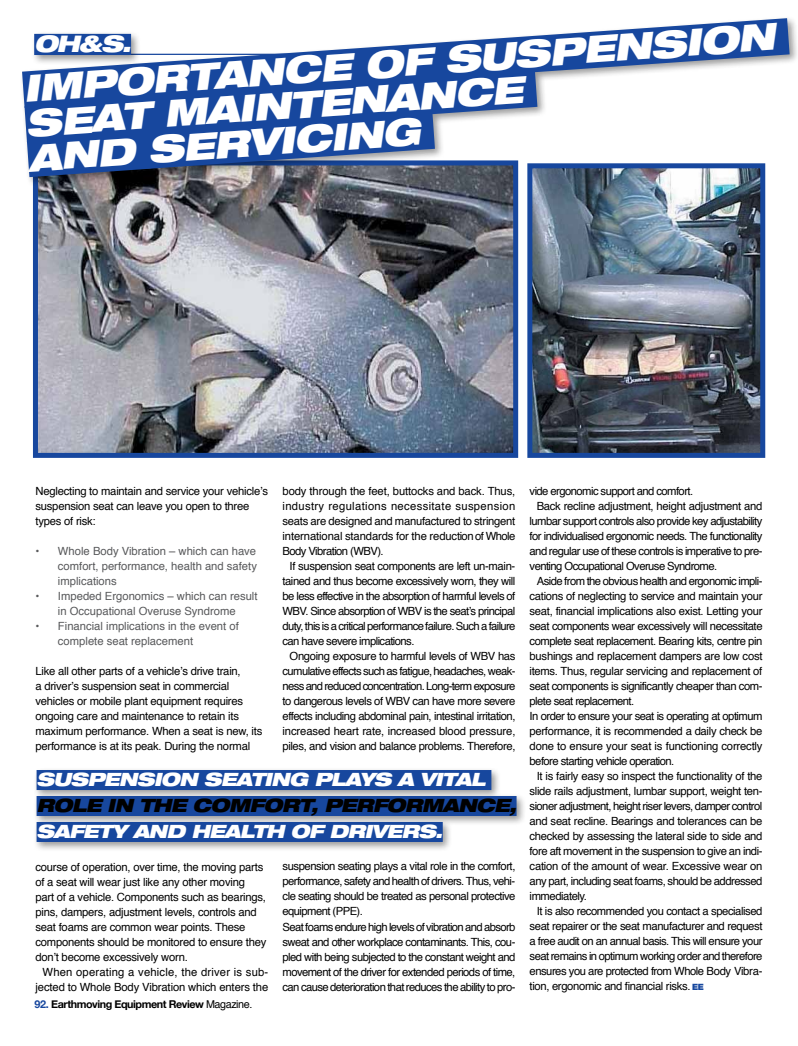
<style>
.page{position:relative;width:798px;height:1046px;background:#fff}
.page>*{position:absolute;margin:0;border:0;box-sizing:border-box;transform-origin:0 0}
.t1{font:italic 900 expanded 37.12px "Helvetica Neue";color:#fff}
.t2{font:italic 900 expanded 22.88px "Helvetica Neue";color:#fff}
.t3{font:italic 900 expanded 18.38px "Helvetica Neue";color:#fff}
.t4{font:italic 900 expanded 18.38px "Helvetica Neue";color:#000}
.t5{font:11.25px/15px "Helvetica";letter-spacing:-.035em;color:#000}
.t6{font:11.25px/15px "Helvetica";color:#58595b;text-align:justify}
.t7{font:11.25px/15px "Helvetica";letter-spacing:-.01em;color:#000;text-align:right}
.t8{font:11.25px "Helvetica";letter-spacing:-.015em;color:#000}
.t9{font:700 10.75px "Helvetica Neue";letter-spacing:-.04em;color:#000}
.t10{font:900 8.62px "Helvetica Neue";color:#17479e}
.s1{color:#17479e}
.s2{font-family:"Helvetica";font-weight:400}
</style>
<div class="page">
<img style="left:39px;top:187px;width:473px;height:265px">
<div style="left:33px;top:160px;width:485px;height:298px;border:5px solid #17479e"></div>
<img style="left:533px;top:187px;width:226px;height:265px">
<div style="left:527px;top:163px;width:238px;height:295px;border:5px solid #17479e"></div>
<div style="left:19px;top:15px;width:778px;height:172px;background:#000;opacity:.4"></div>
<svg style="left:19px;top:15px;width:778px;height:113px"></svg>
<svg style="left:19px;top:50px;width:555px;height:113px"></svg>
<svg style="left:19px;top:92px;width:453px;height:106px"></svg>
<div style="left:33px;top:766px;width:494px;height:86px;background:#000;opacity:.4"></div>
<div style="left:37px;top:769px;width:454px;height:20px;background:#17479e"></div>
<div style="left:37px;top:795px;width:479px;height:20px;background:#17479e"></div>
<div style="left:37px;top:821px;width:405px;height:20px;background:#17479e"></div>
<div style="left:31px;top:31px;width:111px;height:34px;background:#000;opacity:.4"></div>
<div style="left:34px;top:34px;width:97px;height:21px;background:#17479e"></div>
<div style="left:454px;top:75px;width:74px;height:33px;background:#17479e"></div>
<div style="left:26px;top:140px;width:76px;height:32px;background:#17479e"></div>
<h1 class="t1" style="left:443px;top:35px;width:55px;rotate:-4deg">SUSPENSION</h1>
<h2 class="t2" style="left:34px;top:29px;width:98px">OH&amp;S.</h2>
<h1 class="t1" style="left:281px;top:47px;width:102px;rotate:-4deg">CE OF</h1>
<h1 class="t1" style="left:22px;top:65px;width:35px;rotate:-4deg">IMPORTAN</h1>
<h1 class="t1" style="left:162px;top:90px;width:62px;rotate:-4deg">MAINTENAN</h1>
<h1 class="t1" style="left:95px;top:129px;width:106px;rotate:-4deg">D SERVI</h1>
<h1 class="t1" style="left:24px;top:100px;width:55px;rotate:-4deg">SEAT</h1>
<h1 class="t1" style="left:291px;top:116px;width:129px;rotate:-4deg">CIN G</h1>
<p class="t5" style="left:35px;top:484px;width:234px">Neglecting to maintain and service your vehicle’s suspension seat can leave you open to three types of risk:</p>
<p class="t6" style="left:58px;top:544px;width:200px;text-indent:-22px">• Whole Body Vibration – which can have comfort, performance, health and safety implications</p>
<p class="t6" style="left:35px;top:589px;width:223px;text-align:center">• Impeded Ergonomics – which can result in Occupational Overuse Syndrome</p>
<p class="t6" style="left:58px;top:619px;width:182px;text-indent:-22px">• Financial implications in the event of complete seat replacement</p>
<p class="t5" style="left:35px;top:664px;width:228px">Like all other parts of a vehicle’s drive train,<br>a driver’s suspension seat in commercial vehicles or mobile plant equipment requires ongoing care and maintenance to retain its maximum performance. When a seat is new, its performance is at its peak. During the normal</p>
<p class="t5" style="left:282px;top:484px;width:234px;text-align:justify">body through the feet, buttocks and back. Thus, industry regulations necessitate suspension seats are designed and manufactured to stringent international standards for the reduction of Whole Body Vibration (WBV).</p>
<p class="t5" style="left:282px;top:559px;width:234px;text-align:justify;text-indent:7px">If suspension seat components are left un-main&shy;tained and thus become excessively worn, they will be less effective in the absorption of harmful levels of WBV. Since absorption of WBV is the seat’s principal duty, this is a critical performance failure. Such a failure can have severe implications.</p>
<p class="t5" style="left:282px;top:649px;width:234px;text-align:justify;text-indent:7px">Ongoing exposure to harmful levels of WBV has cumulative effects such as fatigue, headaches, weak&shy;ness and reduced concentration. Long-term exposure to dangerous levels of WBV can have more severe effects including abdominal pain, intestinal irritation, increased heart rate, increased blood pressure, piles, and vision and balance problems. Therefore,</p>
<h3 class="t3" style="left:37px;top:767px;width:34px">SUSPENSION</h3>
<h3 class="t3" style="left:204px;top:767px;width:16px">SEATIN</h3>
<h3 class="t3" style="left:289px;top:767px;width:42px">G PLAYS</h3>
<h3 class="t3" style="left:397px;top:767px;width:37px">A VITAL</h3>
<h3 class="t4" style="left:37px;top:793px;width:18px">ROLE</h3>
<h3 class="t4" style="left:107px;top:793px;width:49px">IN THE</h3>
<h3 class="t4" style="left:192px;top:793px;width:37px">COMFORT</h3>
<h3 class="t4" style="left:311px;top:793px;width:32px">, PERFORMAN</h3>
<h3 class="t4" style="left:476px;top:793px;width:42px">CE,</h3>
<h3 class="t3" style="left:37px;top:819px;width:17px">SAFETY</h3>
<h3 class="t3" style="left:133px;top:819px;width:75px">AND HEALTH</h3>
<h3 class="t3" style="left:290px;top:819px;width:73px">OF DRIVERS</h3>
<h3 class="t3" style="left:435px;top:819px;width:9px">.</h3>
<p class="t5" style="left:35px;top:859px;width:232px">course of operation, over time, the moving parts of a seat will wear just like any other moving part of a vehicle. Components such as bearings, pins, dampers, adjustment levels, controls and seat foams are common wear points. These components should be monitored to ensure they don’t become excessively worn.</p>
<p class="t7" style="left:35px;top:964px;width:234px">When operating a vehicle, the driver is sub&shy;jected to Whole Body Vibration which enters the</p>
<p class="t9" style="left:35px;top:997px;width:219px"><span class="s1">92.</span> Earthmoving Equipment Review <span class="s2">Magazine.</span></p>
<p class="t5" style="left:282px;top:859px;width:234px">suspension seating plays a vital role in the comfort, performance, safety and health of drivers. Thus, vehi&shy;cle seating should be treated as personal protective equipment (PPE).<br>Seat foams endure high levels of vibration and absorb sweat and other workplace contaminants. This, cou&shy;pled with being subjected to the constant weight and movement of the driver for extended periods of time, can cause deterioration that reduces the ability to pro-</p>
<p class="t5" style="left:529px;top:484px;width:165px">vide ergonomic support and comfort.</p>
<p class="t5" style="left:536px;top:499px;width:227px">Back recline adjustment, height adjustment and</p>
<p class="t5" style="left:529px;top:514px;width:234px">lumbar support controls also provide key adjustability</p>
<p class="t5" style="left:529px;top:529px;width:234px">for individualised ergonomic needs. The functionality</p>
<p class="t5" style="left:529px;top:544px;width:234px">and regular use of these controls is imperative to pre-</p>
<p class="t5" style="left:529px;top:559px;width:189px">venting Occupational Overuse Syndrome.</p>
<p class="t5" style="left:536px;top:574px;width:227px">Aside from the obvious health and ergonomic impli-</p>
<p class="t5" style="left:529px;top:589px;width:234px">cations of neglecting to service and maintain your</p>
<p class="t5" style="left:529px;top:604px;width:234px">seat, financial implications also exist. Letting your</p>
<p class="t5" style="left:529px;top:619px;width:234px">seat components wear excessively will necessitate</p>
<p class="t5" style="left:529px;top:634px;width:234px">complete seat replacement. Bearing kits, centre pin</p>
<p class="t5" style="left:529px;top:649px;width:234px">bushings and replacement dampers are low cost</p>
<p class="t5" style="left:529px;top:664px;width:234px">items. Thus, regular servicing and replacement of</p>
<p class="t5" style="left:529px;top:679px;width:234px">seat components is significantly cheaper than com-</p>
<p class="t5" style="left:529px;top:694px;width:106px">plete seat replacement.</p>
<p class="t5" style="left:529px;top:709px;width:234px">In order to ensure your seat is operating at optimum</p>
<p class="t5" style="left:529px;top:724px;width:234px">performance, it is recommended a daily check be</p>
<p class="t8" style="left:529px;top:737px;width:234px">done to ensure your seat is functioning correctly</p>
<p class="t5" style="left:529px;top:754px;width:146px">before starting vehicle operation.</p>
<p class="t5" style="left:536px;top:769px;width:227px">It is fairly easy so inspect the functionality of the</p>
<p class="t5" style="left:529px;top:784px;width:234px">slide rails adjustment, lumbar support, weight ten-</p>
<p class="t5" style="left:529px;top:799px;width:234px">sioner adjustment, height riser levers, damper control</p>
<p class="t5" style="left:529px;top:814px;width:234px">and seat recline. Bearings and tolerances can be</p>
<p class="t5" style="left:529px;top:829px;width:234px">checked by assessing the lateral side to side and</p>
<p class="t5" style="left:529px;top:844px;width:234px">fore aft movement in the suspension to give an indi-</p>
<p class="t5" style="left:529px;top:859px;width:234px">cation of the amount of wear. Excessive wear on</p>
<p class="t5" style="left:529px;top:874px;width:234px">any part, including seat foams, should be addressed</p>
<p class="t5" style="left:529px;top:889px;width:59px">immediately.</p>
<p class="t5" style="left:536px;top:904px;width:227px">It is also recommended you contact a specialised</p>
<p class="t5" style="left:529px;top:919px;width:234px">seat repairer or the seat manufacturer and request</p>
<p class="t5" style="left:529px;top:934px;width:234px">a free audit on an annual basis. This will ensure your</p>
<p class="t5" style="left:529px;top:949px;width:234px">seat remains in optimum working order and therefore</p>
<p class="t5" style="left:529px;top:964px;width:234px">ensures you are protected from Whole Body Vibra-</p>
<p class="t5" style="left:529px;top:979px;width:162px">tion, ergonomic and financial risks.</p>
<p class="t10" style="left:691px;top:981px;width:13px">EE</p>
</div>
